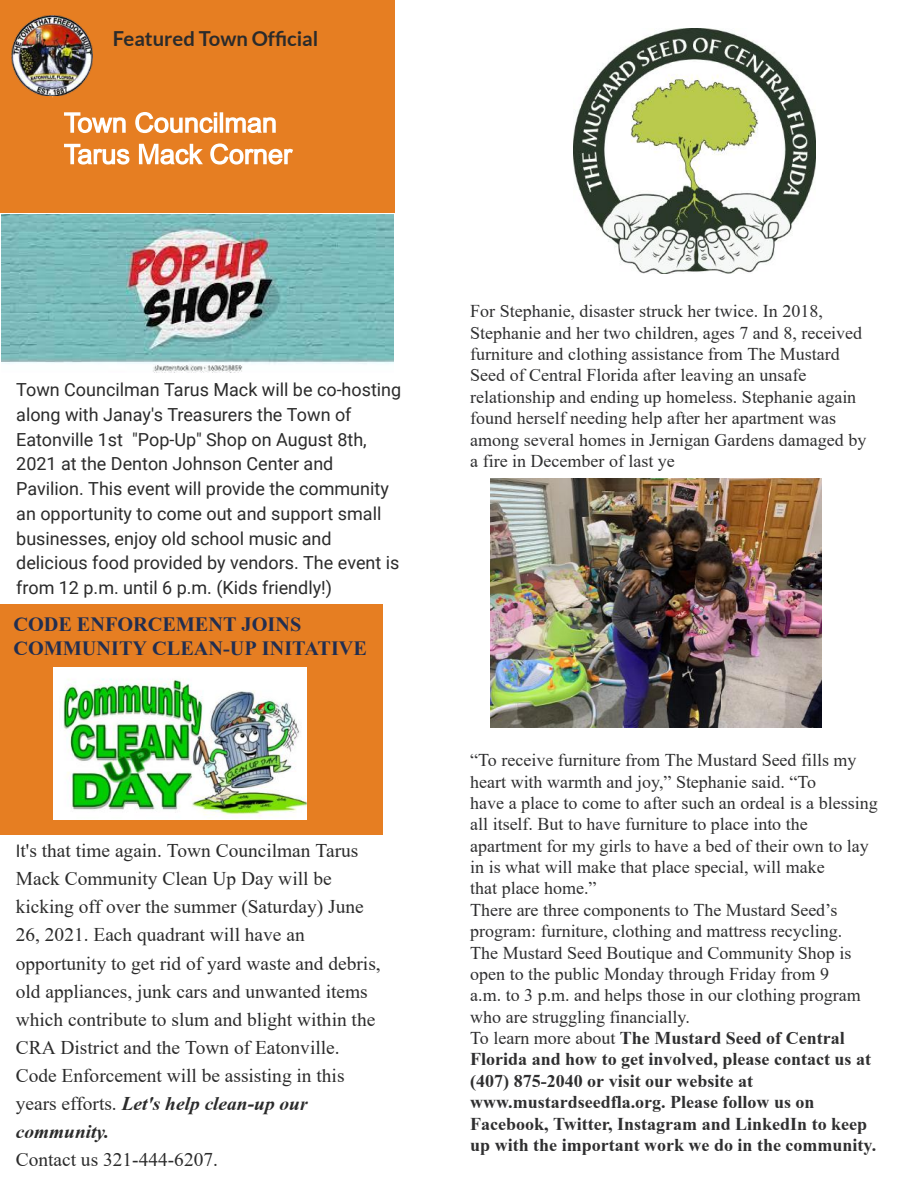
<style>
.page{position:relative;width:918px;height:1188px;background:#fff}
.page>*{position:absolute;margin:0;border:0;box-sizing:border-box;transform-origin:0 0}
.t1{font:700 20.25px/23.7px "Times New Roman";color:#222e50}
.t2{font:700 20.25px "Lato";color:#2b2b2b}
.t3{font:19.5px/28px "Times New Roman";color:#2b2b2b}
.t4{font:18px/21.3px "Times New Roman";color:#2f2f30}
.t5{font:18px/24.8px "Roboto";color:#2b2b2b}
.s1{font-family:"Roboto";font-size:17.25px}
.s2{font-weight:700;font-style:italic}
.s3{font-weight:700}
</style>
<div class="page">
<div style="left:0;top:0;width:395px;height:213px;background:#e67e22"></div>
<div style="left:0;top:604px;width:383px;height:231px;background:#e67e22"></div>
<svg style="left:64px;top:112px;width:212px;height:21px"></svg>
<svg style="left:64px;top:143px;width:229px;height:22px"></svg>
<img style="left:12px;top:15px;width:80px;height:81px">
<img style="left:2px;top:214px;width:392px;height:158px">
<img style="left:54px;top:668px;width:252px;height:151px">
<img style="left:574px;top:29px;width:241px;height:244px">
<img style="left:491px;top:479px;width:331px;height:249px">
<p class="t2" style="left:113px;top:27px;width:207px">Featured Town Offi cial</p>
<p class="t5" style="left:16px;top:377px;width:387px">Town Councilman Tarus Mack will be co-hosting along with Janay's Treasurers the Town of Eatonville 1st "Pop-Up" Shop on August 8th, 2021 at the Denton Johnson Center and Pavilion. This event will provide the community an opportunity to come out and support small businesses, enjoy old school music and delicious food provided by vendors. The event is from 12 p.m. until 6 p.m. (Kids friendly!)</p>
<p class="t1" style="left:13px;top:612px;width:355px">CODE ENFORCEMENT JOINS<br>COMMUNITY CLEAN-UP INITATIVE</p>
<p class="t3" style="left:16px;top:837px;width:366px"><span class="s1">I</span>t's that time again. Town Councilman Tarus Mack Community Clean Up Day will be kicking off over the summer (Saturday) June 26, 2021. Each quadrant will have an opportunity to get rid of yard waste and debris, old appliances, junk cars and unwanted items which contribute to slum and blight within the CRA District and the Town of Eatonville.<br>Code Enforcement will be assisting in this years efforts. <span class="s2">Let's help clean-up our community.</span></p>
<p class="t3" style="left:16px;top:1145px;width:204px">Contact us 321-444-6207.</p>
<p class="t4" style="left:470px;top:300px;width:398px">For Stephanie, disaster struck her twice. In 2018, Stephanie and her two children, ages 7 and 8, received furniture and clothing assistance from The Mustard Seed of Central Florida after leaving an unsafe relationship and ending up homeless. Stephanie again found herself needing help after her apartment was among several homes in Jernigan Gardens damaged by a fire in December of last ye</p>
<p class="t4" style="left:470px;top:749px;width:409px">“To receive furniture from The Mustard Seed fills my heart with warmth and joy,” Stephanie said. “To<br>have a place to come to after such an ordeal is a blessing all itself. But to have furniture to place into the apartment for my girls to have a bed of their own to lay in is what will make that place special, will make<br>that place home.”<br>There are three components to The Mustard Seed’s program: furniture, clothing and mattress recycling.<br>The Mustard Seed Boutique and Community Shop is open to the public Monday through Friday from 9<br>a.m. to 3 p.m. and helps those in our clothing program who are struggling financially.<br>To learn more about <span class="s3">The Mustard Seed of Central Florida and how to get involved, please contact us at (407) 875-2040 or visit our website at www.mustardseedfla.org. Please follow us on Facebook, Twitter, Instagram and LinkedIn to keep up with the important work we do in the community.</span></p>
</div>
